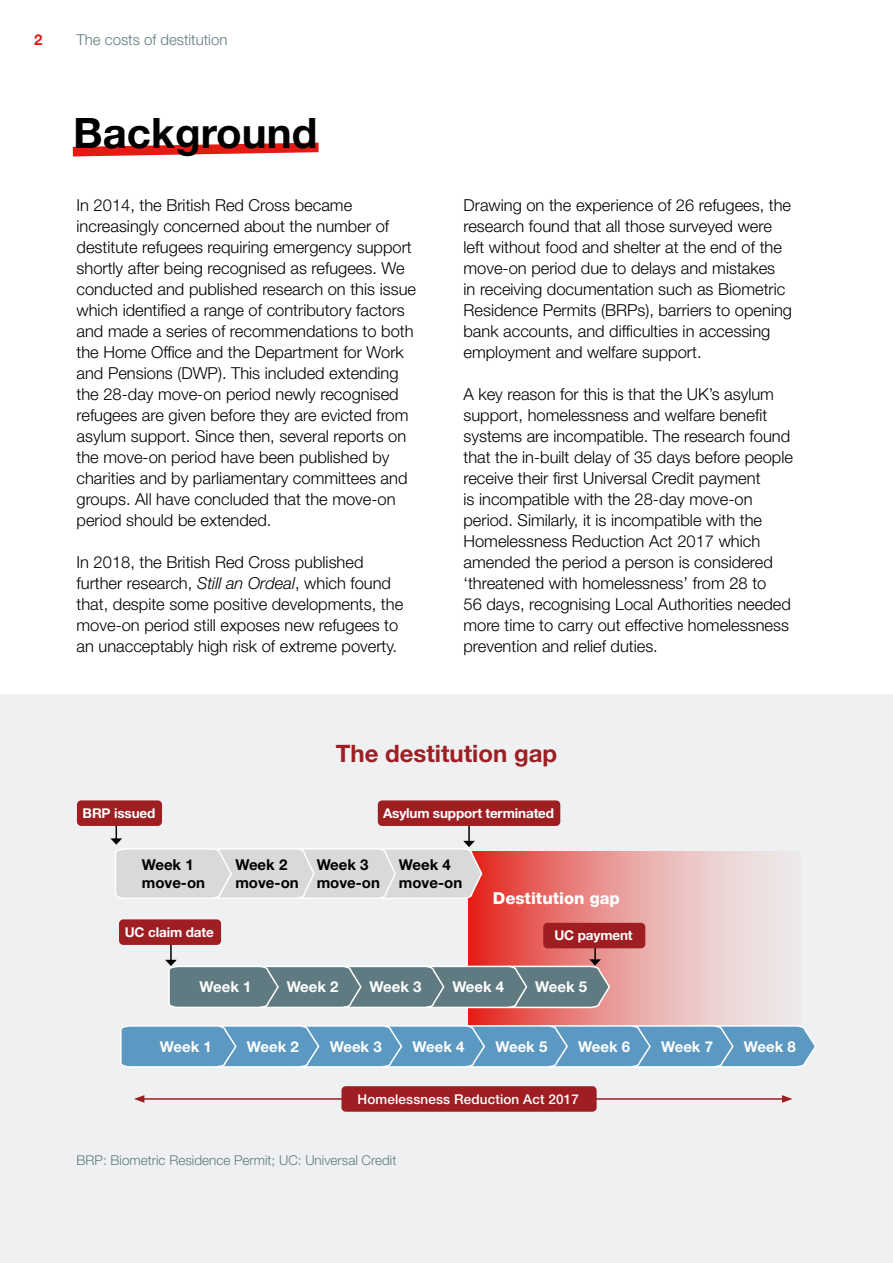
<style>
.page{position:relative;width:893px;height:1263px;background:#fff}
.page>*{position:absolute;margin:0;border:0;box-sizing:border-box;transform-origin:0 0}
.Chapter_title{font:700 42px "Helvetica Neue";color:#000}
.Figure_and_table_tit{font:700 24px "Helvetica Neue LT Std";color:#9e1e22}
.BODY_COPY{font:300 16.5px/21px "Helvetica Neue LT Std";color:#000}
.BODY_COPY-2{font:800 16.5px "Helvetica Neue LT Std";color:#fff}
.intro{font:700 15px "Helvetica Neue LT Std";color:#fff}
.intro-2{font:700 15px/18px "Helvetica Neue LT Std";color:#000}
.t1{font:300 15px "Helvetica Neue LT Std";color:#5f7b81}
.t2{font:700 15px "Helvetica Neue LT Std";color:#e41b13}
.figure_text{font:700 13.5px "Helvetica Neue LT Std";letter-spacing:-.01em;color:#fff}
.figure_source_and_no{font:300 13.5px "Helvetica Neue LT Std";color:#5f7b81}
.figure_text-2{font:500 13.5px "Helvetica Neue LT Std";letter-spacing:.01em;color:#fff}
.s1{font-style:italic}
</style>
<div class="page">
<svg style="left:73px;top:143px;width:246px;height:13px"></svg>
<div style="left:0;top:694px;width:893px;height:569px;background:#eef0f1"></div>
<svg style="left:468px;top:851px;width:315px;height:173px;background:#e9a2a0"></svg>
<hr style="left:594px;top:927px;width:2px;height:33px;background:#000">
<hr style="left:170px;top:933px;width:2px;height:27px;background:#000">
<div style="left:119px;top:919px;width:102px;height:26px;background:#9e1e22;border-radius:4px"></div>
<div style="left:378px;top:800px;width:182px;height:26px;background:#9e1e22;border-radius:4px"></div>
<div style="left:77px;top:800px;width:85px;height:26px;background:#9e1e22;border-radius:4px"></div>
<svg style="left:110px;top:811px;width:373px;height:89px"></svg>
<svg style="left:120px;top:1024px;width:696px;height:44px;background:#70a4c8"></svg>
<hr style="left:142px;top:1098px;width:642px;height:2px;background:#9e1e22">
<svg style="left:134px;top:1095px;width:10px;height:8px"></svg>
<svg style="left:782px;top:1095px;width:10px;height:8px"></svg>
<div style="left:543px;top:923px;width:102px;height:25px;background:#9e1e22;border-radius:4px"></div>
<svg style="left:165px;top:959px;width:446px;height:50px;background:#829094"></svg>
<div style="left:341px;top:1086px;width:256px;height:26px;background:#9e1e22;border-radius:4px"></div>
<p class="t2" style="left:34px;top:30px;width:10px">2</p>
<p class="t1" style="left:77px;top:30px;width:152px">The costs of destitution</p>
<p class="Chapter_title" style="left:73px;top:107px;width:246px">Background</p>
<p class="BODY_COPY" style="left:77px;top:195px;width:341px">In 2014, the British Red Cross became increasingly concerned about the number of destitute refugees requiring emergency support shortly after being recognised as refugees. We conducted and published research on this issue which identified a range of contributory factors and made a series of recommendations to both the Home Office and the Department for Work and Pensions (DWP). This included extending the 28-day move-on period newly recognised refugees are given before they are evicted from asylum support. Since then, several reports on the move-on period have been published by charities and by parliamentary committees and groups. All have concluded that the move-on period should be extended.</p>
<p class="BODY_COPY" style="left:77px;top:552px;width:328px">In 2018, the British Red Cross published further research, <span class="s1">Still an Ordeal</span>, which found that, despite some positive developments, the move-on period still exposes new refugees to an unacceptably high risk of extreme poverty.</p>
<p class="BODY_COPY" style="left:463px;top:195px;width:330px">Drawing on the experience of 26 refugees, the research found that all those surveyed were left without food and shelter at the end of the move-on period due to delays and mistakes<br>in receiving documentation such as Biometric Residence Permits (BRPs), barriers to opening bank accounts, and difficulties in accessing employment and welfare support.</p>
<p class="BODY_COPY" style="left:463px;top:384px;width:331px">A key reason for this is that the UK’s asylum support, homelessness and welfare benefit systems are incompatible. The research found that the in-built delay of 35 days before people receive their first Universal Credit payment<br>is incompatible with the 28-day move-on period. Similarly, it is incompatible with the Homelessness Reduction Act 2017 which amended the period a person is considered ‘threatened with homelessness’ from 28 to<br>56 days, recognising Local Authorities needed more time to carry out effective homelessness prevention and relief duties.</p>
<p class="Figure_and_table_tit" style="left:336px;top:738px;width:223px">The destitution gap</p>
<p class="figure_text" style="left:83px;top:805px;width:74px">BRP issued</p>
<p class="figure_text" style="left:383px;top:805px;width:173px">Asylum support terminated</p>
<p class="intro-2" style="left:399px;top:855px;width:65px">Week 4 move-on</p>
<p class="intro-2" style="left:142px;top:855px;width:65px">Week 1 move-on</p>
<p class="intro-2" style="left:235px;top:855px;width:65px">Week 2 move-on</p>
<p class="intro-2" style="left:317px;top:855px;width:65px">Week 3 move-on</p>
<p class="figure_text" style="left:125px;top:924px;width:91px">UC claim date</p>
<p class="BODY_COPY-2" style="left:493px;top:889px;width:129px">Destitution gap</p>
<p class="figure_text" style="left:554px;top:927px;width:80px">UC payment</p>
<p class="intro" style="left:200px;top:978px;width:53px">Week 1</p>
<p class="intro" style="left:287px;top:978px;width:53px">Week 2</p>
<p class="intro" style="left:369px;top:978px;width:53px">Week 3</p>
<p class="intro" style="left:452px;top:978px;width:53px">Week 4</p>
<p class="intro" style="left:535px;top:978px;width:53px">Week 5</p>
<p class="intro" style="left:160px;top:1037px;width:53px">Week 1</p>
<p class="intro" style="left:247px;top:1037px;width:53px">Week 2</p>
<p class="intro" style="left:330px;top:1037px;width:53px">Week 3</p>
<p class="intro" style="left:413px;top:1037px;width:53px">Week 4</p>
<p class="intro" style="left:495px;top:1037px;width:53px">Week 5</p>
<p class="intro" style="left:578px;top:1037px;width:53px">Week 6</p>
<p class="intro" style="left:661px;top:1037px;width:53px">Week 7</p>
<p class="intro" style="left:744px;top:1037px;width:53px">Week 8</p>
<p class="figure_text-2" style="left:358px;top:1091px;width:223px">Homelessness Reduction Act 2017</p>
<p class="figure_source_and_no" style="left:77px;top:1152px;width:321px">BRP: Biometric Residence Permit; UC: Universal Credit</p>
</div>
